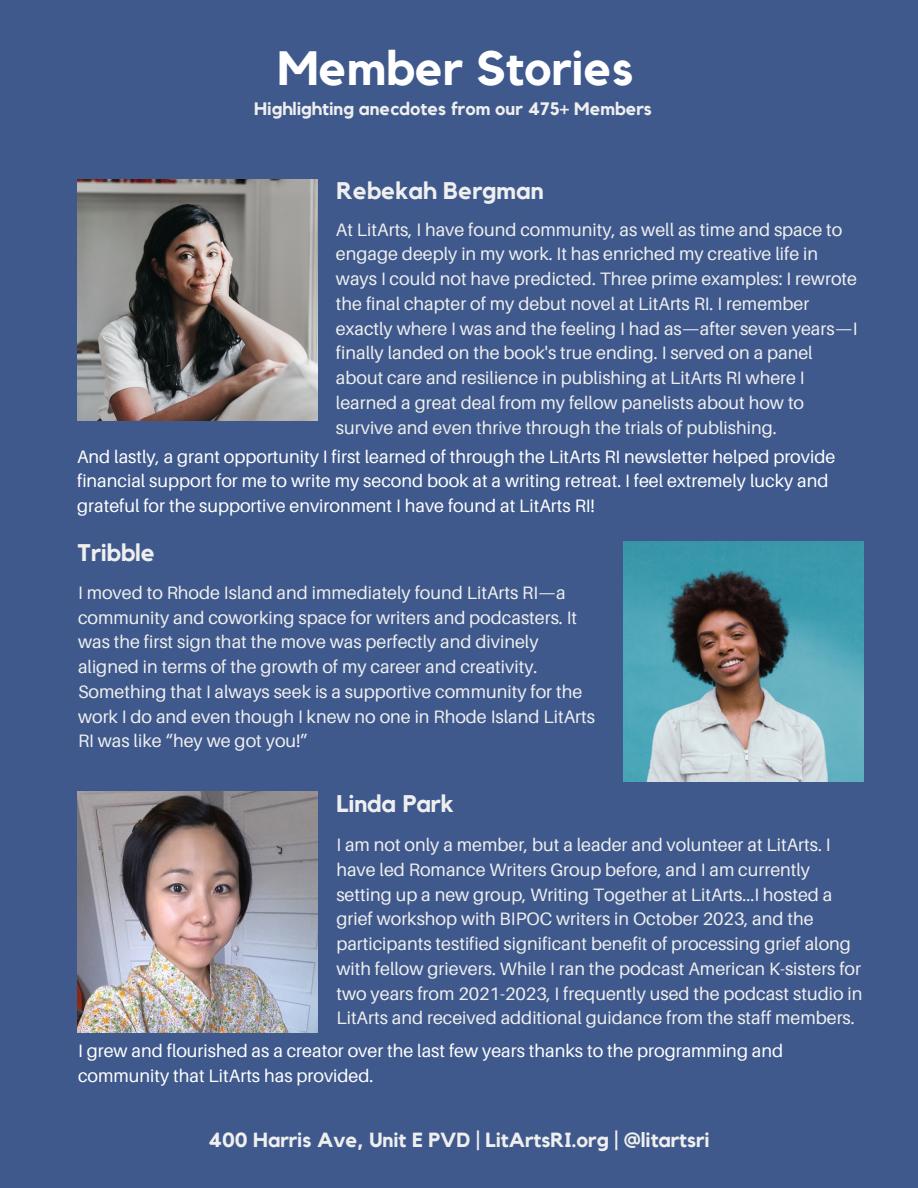
<style>
.page{position:relative;width:918px;height:1188px;background:#3f598c}
.page>*{position:absolute;margin:0;border:0;box-sizing:border-box;transform-origin:0 0}
.t1{font:700 48px "Kollektif";color:#fff}
.t2{font:700 24px "Kollektif";color:#efefef}
.t3{font:700 20.4px "Kollektif";color:#efefef}
.t4{font:18px/24.8px "Aileron";color:#efefef}
.t5{font:18px/24.8px "Aileron";color:#fff}
.t6{font:700 18px "Kollektif";color:#efefef}
</style>
<div class="page">
<img style="left:78px;top:180px;width:240px;height:240px">
<img style="left:624px;top:541px;width:240px;height:241px">
<img style="left:78px;top:792px;width:240px;height:240px">
<p class="t1" style="left:277px;top:47px;width:357px">Member Stories</p>
<p class="t6" style="left:254px;top:100px;width:399px">Highlighting anecdotes from our 475+ Members</p>
<h4 class="t2" style="left:336px;top:180px;width:209px">Rebekah Bergman</h4>
<p class="t4" style="left:336px;top:217px;width:523px">At LitArts, I have found community, as well as time and space to engage deeply in my work. It has enriched my creative life in ways I could not have predicted. Three prime examples: I rewrote the final chapter of my debut novel at LitArts RI. I remember exactly where I was and the feeling I had as—after seven years—I finally landed on the book's true ending. I served on a panel about care and resilience in publishing at LitArts RI where I learned a great deal from my fellow panelists about how to survive and even thrive through the trials of publishing.</p>
<p class="t5" style="left:77px;top:444px;width:760px">And lastly, a grant opportunity I first learned of through the LitArts RI newsletter helped provide financial support for me to write my second book at a writing retreat. I feel extremely lucky and grateful for the supportive environment I have found at LitArts RI!</p>
<p class="t2" style="left:78px;top:542px;width:79px">Tribble</p>
<p class="t4" style="left:78px;top:580px;width:518px">I moved to Rhode Island and immediately found LitArts RI—a community and coworking space for writers and podcasters. It was the first sign that the move was perfectly and divinely aligned in terms of the growth of my career and creativity.<br>Something that I always seek is a supportive community for the work I do and even though I knew no one in Rhode Island LitArts RI was like “hey we got you!”</p>
<h2 class="t2" style="left:336px;top:793px;width:119px">Linda Park</h2>
<p class="t4" style="left:336px;top:832px;width:528px">I am not only a member, but a leader and volunteer at LitArts. I have led Romance Writers Group before, and I am currently setting up a new group, Writing Together at LitArts...I hosted a grief workshop with BIPOC writers in October 2023, and the participants testified significant benefit of processing grief along with fellow grievers. While I ran the podcast American K-sisters for two years from 2021-2023, I frequently used the podcast studio in LitArts and received additional guidance from the staff members.</p>
<h3 class="t5" style="left:78px;top:1038px;width:707px">I grew and flourished as a creator over the last few years thanks to the programming and community that LitArts has provided.</h3>
<h2 class="t3" style="left:208px;top:1131px;width:503px">400 Harris Ave, Unit E PVD | LitArtsRI.org | @litartsri</h2>
</div>
